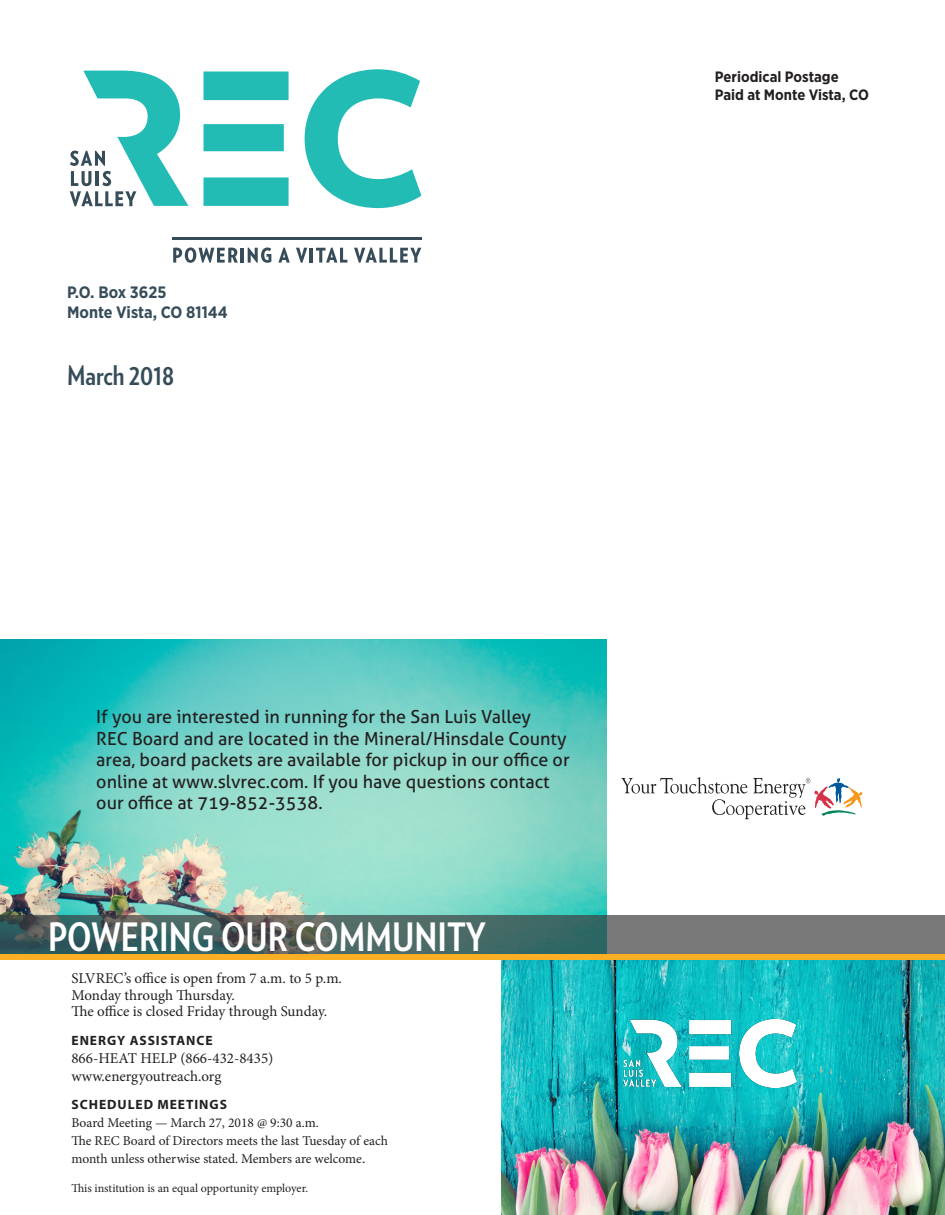
<style>
.page{position:relative;width:945px;height:1215px;background:#fff}
.page>*{position:absolute;margin:0;border:0;box-sizing:border-box;transform-origin:0 0}
.t1{font:700 39px "Verlag Condensed";color:#fff}
.t2{font:700 27px "Verlag Condensed";color:#364d59}
.t3{font:18px/21.6px "Aller";color:#231f20}
.t4{font:700 16.5px "Gotham Narrow";color:#364d59}
.t5{font:15px "Minion Pro";color:#231f20}
.t6{font:700 15px "Gotham Narrow";color:#231f20}
.t7{font:13.5px "Minion Pro";color:#231f20}
.t8{font:700 13.5px "Myriad Pro";letter-spacing:.07em;color:#231f20}
.t9{font:12px "Minion Pro";letter-spacing:-.005em;color:#231f20}
.s1{font-size:15px}
</style>
<div class="page">
<img style="left:501px;top:960px;width:444px;height:255px">
<img style="left:0;top:639px;width:606px;height:277px">
<svg style="left:173px;top:247px;width:65px;height:16px"></svg>
<hr style="left:241px;top:248px;width:3px;height:15px;background:#364d59">
<svg style="left:248px;top:247px;width:23px;height:16px"></svg>
<svg style="left:278px;top:248px;width:12px;height:15px"></svg>
<svg style="left:296px;top:248px;width:11px;height:15px"></svg>
<hr style="left:310px;top:248px;width:3px;height:15px;background:#364d59">
<svg style="left:316px;top:248px;width:31px;height:15px"></svg>
<svg style="left:354px;top:248px;width:67px;height:15px"></svg>
<svg style="left:204px;top:71px;width:85px;height:135px"></svg>
<svg style="left:305px;top:69px;width:116px;height:139px"></svg>
<svg style="left:70px;top:71px;width:119px;height:135px"></svg>
<hr style="left:172px;top:237px;width:249px;height:3px;background:#364d59">
<svg style="left:0;top:916px;width:945px;height:38px;background:#566a68"></svg>
<div style="left:0;top:954px;width:945px;height:6px;background:#fbaf25"></div>
<img style="left:624px;top:1019px;width:173px;height:69px">
<svg style="left:621px;top:777px;width:241px;height:42px"></svg>
<p class="t4" style="left:67px;top:282px;width:101px">P.O. Box 3625</p>
<p class="t4" style="left:67px;top:301px;width:162px">Monte Vista, CO 81144</p>
<p class="t2" style="left:67px;top:355px;width:109px">March 2018</p>
<p class="t3" style="left:96px;top:706px;width:475px">If you are interested in running for the San Luis Valley<br>REC Board and are located in the Mineral/Hinsdale County area, board packets are available for pickup in our office or online at www.slvrec.com. If you have questions contact our office at 719-852-3538.</p>
<p class="t1" style="left:48px;top:908px;width:440px">POWERING OUR COMMUNITY</p>
<p class="t5" style="left:71px;top:968px;width:272px">SLVREC’s office is open from 7 a.m. to 5 p.m.</p>
<p class="t5" style="left:71px;top:985px;width:165px">Monday through Thursday.</p>
<p class="t5" style="left:71px;top:1001px;width:257px">The office is closed Friday through Sunday.</p>
<p class="t8" style="left:72px;top:1031px;width:143px">ENERGY ASSISTANCE</p>
<p class="t5" style="left:71px;top:1048px;width:203px">866-HEAT HELP (866-432-8435)</p>
<p class="t5" style="left:71px;top:1066px;width:151px">www.energyoutreach.org</p>
<p class="t8" style="left:72px;top:1096px;width:157px">SCHEDULED MEETINGS</p>
<p class="t7" style="left:71px;top:1114px;width:249px">Board Meeting — March 27, 2018 @ 9:30 a.m.</p>
<p class="t7" style="left:71px;top:1132px;width:318px">The REC Board of Directors meets the last Tuesday of each</p>
<p class="t7" style="left:71px;top:1150px;width:296px">month unless otherwise stated. Members are welcome<span class="s1">.</span></p>
<p class="t9" style="left:71px;top:1180px;width:238px">This institution is an equal opportunity employer.</p>
<p class="t6" style="left:715px;top:68px;width:125px">Periodical Postage</p>
<p class="t6" style="left:715px;top:86px;width:156px">Paid at Monte Vista, CO</p>
</div>
